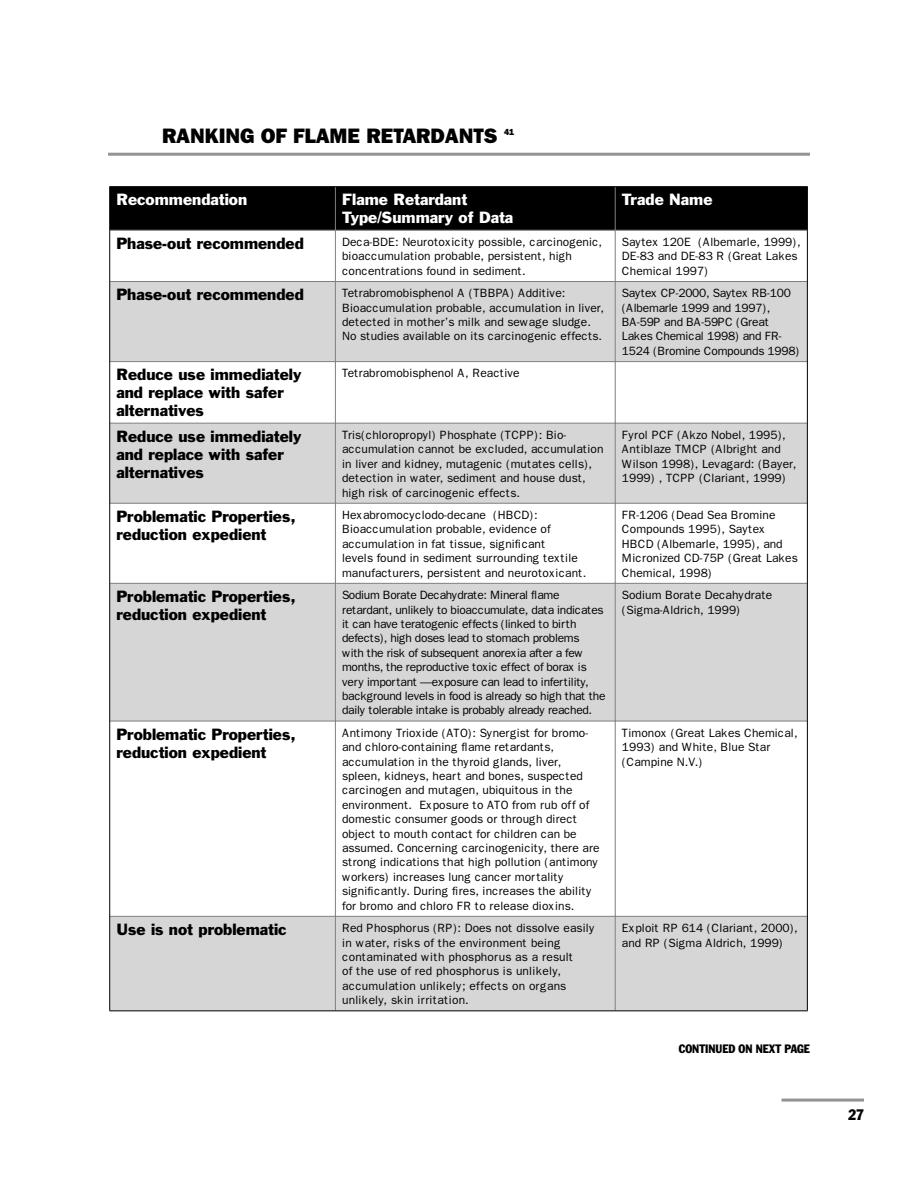
<style>
.page{position:relative;width:918px;height:1188px;background:#fff}
.page>*{position:absolute;margin:0;border:0;box-sizing:border-box;transform-origin:0 0}
.t1{font:800 21px "Franklin Gothic";color:#000}
.t2{font:15px/18px "Franklin Gothic";color:#000}
.t3{font:15px/18px "Franklin Gothic";color:#fff}
.t4{font:condensed 15px "Franklin Gothic";color:#000}
.t5{font:12px/14.4px "Franklin Gothic";color:#000}
.t6{font:12px/14.4px "Franklin Gothic";letter-spacing:-.03em;color:#000}
.t7{font:12px/14.4px "Franklin Gothic";letter-spacing:-.02em;color:#000}
.t8{font:condensed 12px "Franklin Gothic";color:#000}
.t9{font:800 8.7px "Franklin Gothic";color:#000}
</style>
<div class="page">
<hr style="left:782px;top:1099px;width:82px;height:3px;background:#939393">
<div style="left:110px;top:187px;width:697px;height:43px;background:#000"></div>
<svg style="left:110px;top:282px;width:697px;height:728px;fill:#d6d6d6"></svg>
<hr style="left:335px;top:187px;width:1px;height:43px;background:#808080">
<hr style="left:615px;top:187px;width:1px;height:43px;background:#808080">
<hr style="left:110px;top:230px;width:226px;height:1px;background:#808080">
<hr style="left:336px;top:230px;width:280px;height:1px;background:#808080">
<hr style="left:335px;top:231px;width:1px;height:50px;background:#808080">
<hr style="left:616px;top:230px;width:191px;height:1px;background:#808080">
<hr style="left:615px;top:231px;width:1px;height:50px;background:#808080">
<hr style="left:110px;top:281px;width:226px;height:1px;background:#808080">
<hr style="left:336px;top:281px;width:280px;height:1px;background:#808080">
<hr style="left:335px;top:282px;width:1px;height:79px;background:#808080">
<hr style="left:616px;top:281px;width:191px;height:1px;background:#808080">
<hr style="left:615px;top:282px;width:1px;height:79px;background:#808080">
<hr style="left:110px;top:361px;width:226px;height:1px;background:#808080">
<hr style="left:336px;top:361px;width:280px;height:1px;background:#808080">
<hr style="left:335px;top:362px;width:1px;height:61px;background:#808080">
<hr style="left:616px;top:361px;width:191px;height:1px;background:#808080">
<hr style="left:615px;top:362px;width:1px;height:61px;background:#808080">
<hr style="left:110px;top:423px;width:226px;height:1px;background:#808080">
<hr style="left:336px;top:423px;width:280px;height:1px;background:#808080">
<hr style="left:335px;top:424px;width:1px;height:79px;background:#808080">
<hr style="left:616px;top:423px;width:191px;height:1px;background:#808080">
<hr style="left:615px;top:424px;width:1px;height:79px;background:#808080">
<hr style="left:110px;top:503px;width:226px;height:1px;background:#808080">
<hr style="left:336px;top:503px;width:280px;height:1px;background:#808080">
<hr style="left:335px;top:504px;width:1px;height:79px;background:#808080">
<hr style="left:616px;top:503px;width:191px;height:1px;background:#808080">
<hr style="left:615px;top:504px;width:1px;height:79px;background:#808080">
<hr style="left:110px;top:583px;width:226px;height:1px;background:#808080">
<hr style="left:336px;top:583px;width:280px;height:1px;background:#808080">
<hr style="left:335px;top:584px;width:1px;height:137px;background:#808080">
<hr style="left:616px;top:583px;width:191px;height:1px;background:#808080">
<hr style="left:615px;top:584px;width:1px;height:137px;background:#808080">
<hr style="left:110px;top:721px;width:226px;height:1px;background:#808080">
<hr style="left:336px;top:721px;width:280px;height:1px;background:#808080">
<hr style="left:335px;top:721px;width:1px;height:195px;background:#808080">
<hr style="left:616px;top:721px;width:191px;height:1px;background:#808080">
<hr style="left:615px;top:721px;width:1px;height:195px;background:#808080">
<hr style="left:110px;top:916px;width:226px;height:1px;background:#808080">
<hr style="left:336px;top:916px;width:280px;height:1px;background:#808080">
<hr style="left:335px;top:917px;width:1px;height:93px;background:#808080">
<hr style="left:616px;top:916px;width:191px;height:1px;background:#808080">
<hr style="left:615px;top:917px;width:1px;height:93px;background:#808080">
<hr style="left:109px;top:1010px;width:226px;height:1px;background:#000">
<hr style="left:335px;top:1010px;width:280px;height:1px;background:#000">
<hr style="left:615px;top:1010px;width:193px;height:1px;background:#000">
<hr style="left:109px;top:230px;width:1px;height:52px;background:#000">
<hr style="left:807px;top:230px;width:1px;height:52px;background:#000">
<hr style="left:109px;top:282px;width:1px;height:80px;background:#000">
<hr style="left:807px;top:282px;width:1px;height:80px;background:#000">
<hr style="left:109px;top:362px;width:1px;height:61px;background:#000">
<hr style="left:807px;top:362px;width:1px;height:61px;background:#000">
<hr style="left:109px;top:423px;width:1px;height:80px;background:#000">
<hr style="left:807px;top:423px;width:1px;height:80px;background:#000">
<hr style="left:109px;top:503px;width:1px;height:80px;background:#000">
<hr style="left:807px;top:503px;width:1px;height:80px;background:#000">
<hr style="left:109px;top:583px;width:1px;height:138px;background:#000">
<hr style="left:807px;top:583px;width:1px;height:138px;background:#000">
<hr style="left:109px;top:721px;width:1px;height:195px;background:#000">
<hr style="left:807px;top:721px;width:1px;height:195px;background:#000">
<hr style="left:109px;top:916px;width:1px;height:94px;background:#000">
<hr style="left:807px;top:916px;width:1px;height:94px;background:#000">
<hr style="left:109px;top:186px;width:226px;height:1px;background:#000">
<hr style="left:109px;top:187px;width:1px;height:43px;background:#000">
<hr style="left:335px;top:186px;width:280px;height:1px;background:#000">
<hr style="left:615px;top:186px;width:193px;height:1px;background:#000">
<hr style="left:807px;top:187px;width:1px;height:43px;background:#000">
<hr style="left:108px;top:153px;width:702px;height:3px;background:#939393">
<h1 class="t1" style="left:162px;top:124px;width:337px">RANKING OF FLAME RETARDANTS</h1>
<p class="t9" style="left:504px;top:127px;width:12px">41</p>
<p class="t3" style="left:116px;top:191px;width:132px">Recommendation</p>
<p class="t3" style="left:342px;top:191px;width:173px">Flame Retardant<br>Type/Summary of Data</p>
<p class="t3" style="left:622px;top:191px;width:92px">Trade Name</p>
<p class="t2" style="left:116px;top:234px;width:189px">Phase-out recommended</p>
<p class="t5" style="left:342px;top:235px;width:262px">Deca-BDE: Neurotoxicity possible, carcinogenic, bioaccumulation probable, persistent, high concentrations found in sediment.</p>
<p class="t5" style="left:622px;top:235px;width:180px">Saytex 120E (Albemarle, 1999),<br>DE-83 and DE-83 R (Great Lakes<br>Chemical 1997)</p>
<p class="t2" style="left:116px;top:286px;width:189px">Phase-out recommended</p>
<p class="t5" style="left:342px;top:286px;width:263px">Tetrabromobisphenol A (TBBPA) Additive:<br>Bioaccumulation probable, accumulation in liver, detected in mother’s milk and sewage sludge.<br>No studies available on its carcinogenic effects.</p>
<p class="t7" style="left:622px;top:286px;width:180px">Saytex CP-2000, Saytex RB-100 (Albemarle 1999 and 1997),<br>BA-59P and BA-59PC (Great<br>Lakes Chemical 1998) and FR-<br>1524 (Bromine Compounds 1998)</p>
<p class="t2" style="left:116px;top:366px;width:186px">Reduce use immediately and replace with safer alternatives</p>
<p class="t5" style="left:342px;top:366px;width:179px">Tetrabromobisphenol A, Reactive</p>
<p class="t2" style="left:116px;top:427px;width:186px">Reduce use immediately and replace with safer alternatives</p>
<p class="t5" style="left:342px;top:428px;width:263px">Tris(chloropropyl) Phosphate (TCPP): Bio&shy;accumulation cannot be excluded, accumulation in liver and kidney, mutagenic (mutates cells), detection in water, sediment and house dust, high risk of carcinogenic effects.</p>
<p class="t5" style="left:622px;top:428px;width:176px">Fyrol PCF (Akzo Nobel, 1995),<br>Antiblaze TMCP (Albright and<br>Wilson 1998), Levagard: (Bayer,<br>1999) , TCPP (Clariant, 1999)</p>
<p class="t2" style="left:116px;top:507px;width:181px">Problematic Properties, reduction expedient</p>
<p class="t5" style="left:342px;top:508px;width:246px">Hexabromocyclodo-decane (HBCD):<br>Bioaccumulation probable, evidence of accumulation in fat tissue, significant<br>levels found in sediment surrounding textile manufacturers, persistent and neurotoxicant.</p>
<p class="t5" style="left:622px;top:508px;width:177px">FR-1206 (Dead Sea Bromine<br>Compounds 1995), Saytex<br>HBCD (Albemarle, 1995), and<br>Micronized CD-75P (Great Lakes<br>Chemical, 1998)</p>
<p class="t2" style="left:116px;top:587px;width:181px">Problematic Properties, reduction expedient</p>
<p class="t6" style="left:342px;top:588px;width:265px">Sodium Borate Decahydrate: Mineral flame retardant, unlikely to bioaccumulate, data indicates it can have teratogenic effects (linked to birth defects), high doses lead to stomach problems<br>with the risk of subsequent anorexia after a few months, the reproductive toxic effect of borax is very important —exposure can lead to infertility, background levels in food is already so high that the daily tolerable intake is probably already reached.</p>
<p class="t5" style="left:622px;top:588px;width:152px">Sodium Borate Decahydrate (Sigma-Aldrich, 1999)</p>
<p class="t2" style="left:116px;top:725px;width:181px">Problematic Properties, reduction expedient</p>
<p class="t5" style="left:342px;top:726px;width:259px">Antimony Trioxide (ATO): Synergist for bromo&shy;and chloro-containing flame retardants, accumulation in the thyroid glands, liver, spleen, kidneys, heart and bones, suspected carcinogen and mutagen, ubiquitous in the environment. Exposure to ATO from rub off of domestic consumer goods or through direct object to mouth contact for children can be assumed. Concerning carcinogenicity, there are strong indications that high pollution (antimony workers) increases lung cancer mortality significantly. During fires, increases the ability for bromo and chloro FR to release dioxins.</p>
<p class="t5" style="left:622px;top:726px;width:177px">Timonox (Great Lakes Chemical,<br>1993) and White, Blue Star (Campine N.V.)</p>
<p class="t2" style="left:116px;top:920px;width:172px">Use is not problematic</p>
<p class="t5" style="left:342px;top:921px;width:254px">Red Phosphorus (RP): Does not dissolve easily in water, risks of the environment being contaminated with phosphorus as a result<br>of the use of red phosphorus is unlikely, accumulation unlikely; effects on organs unlikely, skin irritation.</p>
<p class="t5" style="left:622px;top:921px;width:177px">Exploit RP 614 (Clariant, 2000), and RP (Sigma Aldrich, 1999)</p>
<p class="t8" style="left:679px;top:1042px;width:133px">CONTINUED ON NEXT PAGE</p>
<p class="t4" style="left:848px;top:1106px;width:18px">27</p>
</div>
